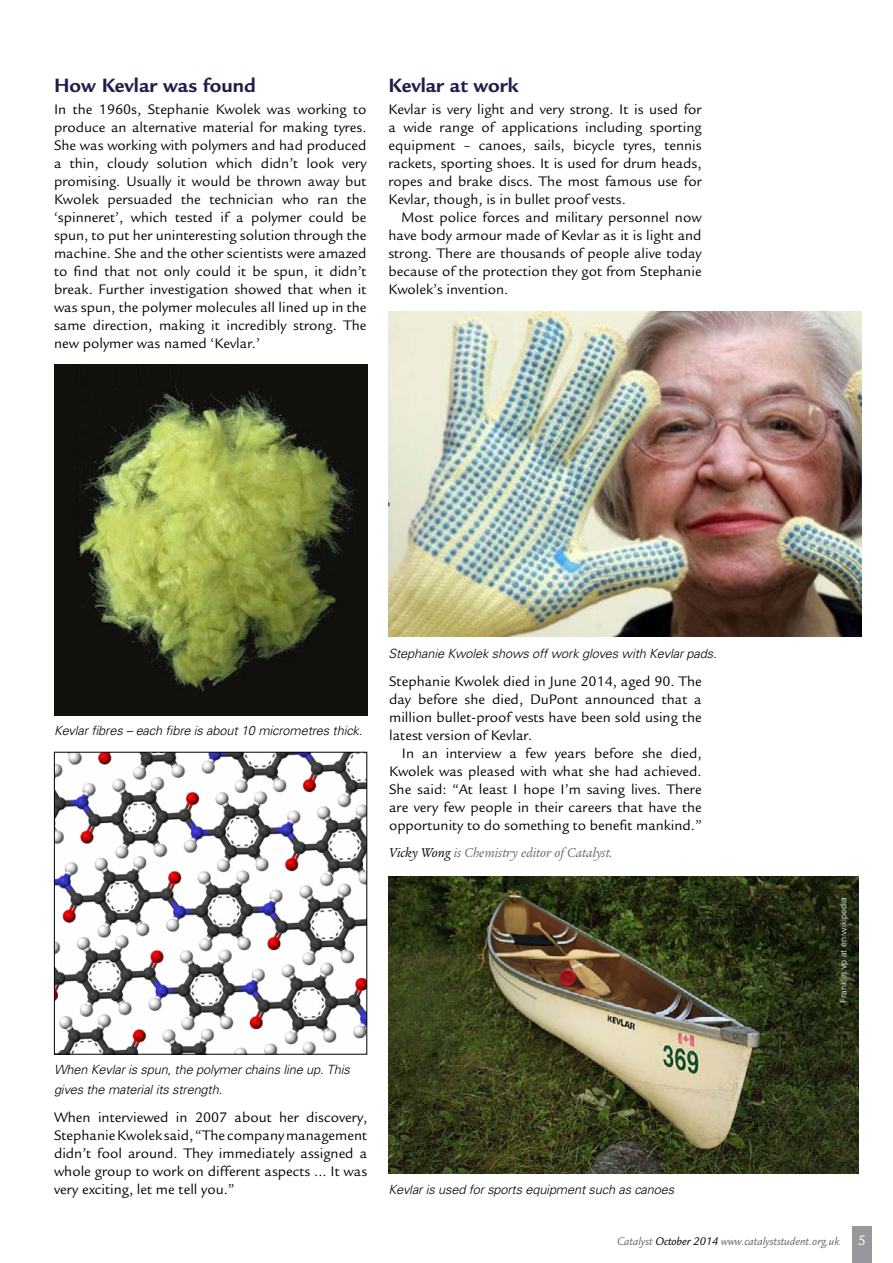
<style>
.page{position:relative;width:893px;height:1263px;background:#fff}
.page>*{position:absolute;margin:0;border:0;box-sizing:border-box;transform-origin:0 0}
.t1{font:700 21px "Legacy Sans";color:#251b4b}
.t2{font:15px/18px "Legacy Sans";color:#000;text-align:justify}
.t3{font:italic 13.95px "Legacy Ser ITC";color:#68676c}
.t4{font:italic 300 12.75px/19.5px "Univers";letter-spacing:-.01em;color:#000}
.t5{font:italic 12px "Legacy Sans";color:#68676c}
.t6{font:300 9px "Univers";color:#fff}
.s1{color:#000}
.s2{font-style:normal;font-size:15px;color:#fff}
</style>
<div class="page">
<div style="left:852px;top:1226px;width:20px;height:37px;background:#98989c"></div>
<img style="left:54px;top:364px;width:313px;height:352px">
<img style="left:56px;top:754px;width:309px;height:298px">
<div style="left:54px;top:752px;width:313px;height:302px;border:1px solid #000"></div>
<img style="left:388px;top:876px;width:471px;height:297px">
<img style="left:388px;top:311px;width:473px;height:325px">
<h1 class="t1" style="left:54px;top:73px;width:203px">How Kevlar was found</h1>
<p class="t2" style="left:54px;top:101px;width:314px">In the 1960s, Stephanie Kwolek was working to produce an alternative material for making tyres.<br>She was working with polymers and had produced a thin, cloudy solution which didn’t look very promising. Usually it would be thrown away but Kwolek persuaded the technician who ran the ‘spinneret’, which tested if a polymer could be spun, to put her uninteresting solution through the machine. She and the other scientists were amazed to find that not only could it be spun, it didn’t break. Further investigation showed that when it was spun, the polymer molecules all lined up in the same direction, making it incredibly strong. The new polymer was named ‘Kevlar.’</p>
<h1 class="t1" style="left:388px;top:73px;width:132px">Kevlar at work</h1>
<p class="t2" style="left:388px;top:101px;width:315px">Kevlar is very light and very strong. It is used for a wide range of applications including sporting equipment – canoes, sails, bicycle tyres, tennis rackets, sporting shoes. It is used for drum heads, ropes and brake discs. The most famous use for Kevlar, though, is in bullet proof vests.</p>
<p class="t2" style="left:388px;top:209px;width:315px;text-indent:13px">Most police forces and military personnel now have body armour made of Kevlar as it is light and strong. There are thousands of people alive today because of the protection they got from Stephanie Kwolek’s invention.</p>
<p class="t4" style="left:54px;top:720px;width:310px">Kevlar fibres – each fibre is about 10 micrometres thick.</p>
<p class="t4" style="left:388px;top:644px;width:330px">Stephanie Kwolek shows off work gloves with Kevlar pads.</p>
<p class="t2" style="left:389px;top:672px;width:314px">Stephanie Kwolek died in June 2014, aged 90. The day before she died, DuPont announced that a million bullet-proof vests have been sold using the latest version of Kevlar.</p>
<p class="t2" style="left:389px;top:744px;width:314px;text-indent:13px">In an interview a few years before she died, Kwolek was pleased with what she had achieved.<br>She said: “At least I hope I’m saving lives. There are very few people in their careers that have the opportunity to do something to benefit mankind.”</p>
<p class="t3" style="left:389px;top:844px;width:225px"><span class="s1">Vicky Wong</span> is Chemistry editor of Catalyst.</p>
<p class="t6" style="left:838px;top:1003px;width:107px;rotate:-90deg">Franklin.vp at en.wikipedia</p>
<p class="t4" style="left:54px;top:1060px;width:297px">When Kevlar is spun, the polymer chains line up. This gives the material its strength.</p>
<p class="t2" style="left:54px;top:1108px;width:315px">When interviewed in 2007 about her discovery, Stephanie Kwolek said, “The company management didn’t fool around. They immediately assigned a whole group to work on different aspects ... It was very exciting, let me tell you.”</p>
<p class="t4" style="left:388px;top:1179px;width:287px">Kevlar is used for sports equipment such as canoes</p>
<p class="t5" style="left:617px;top:1235px;width:250px">Catalyst <span class="s1">October 2014</span> www.catalyststudent.org.uk <span class="s2">5</span></p>
</div>
